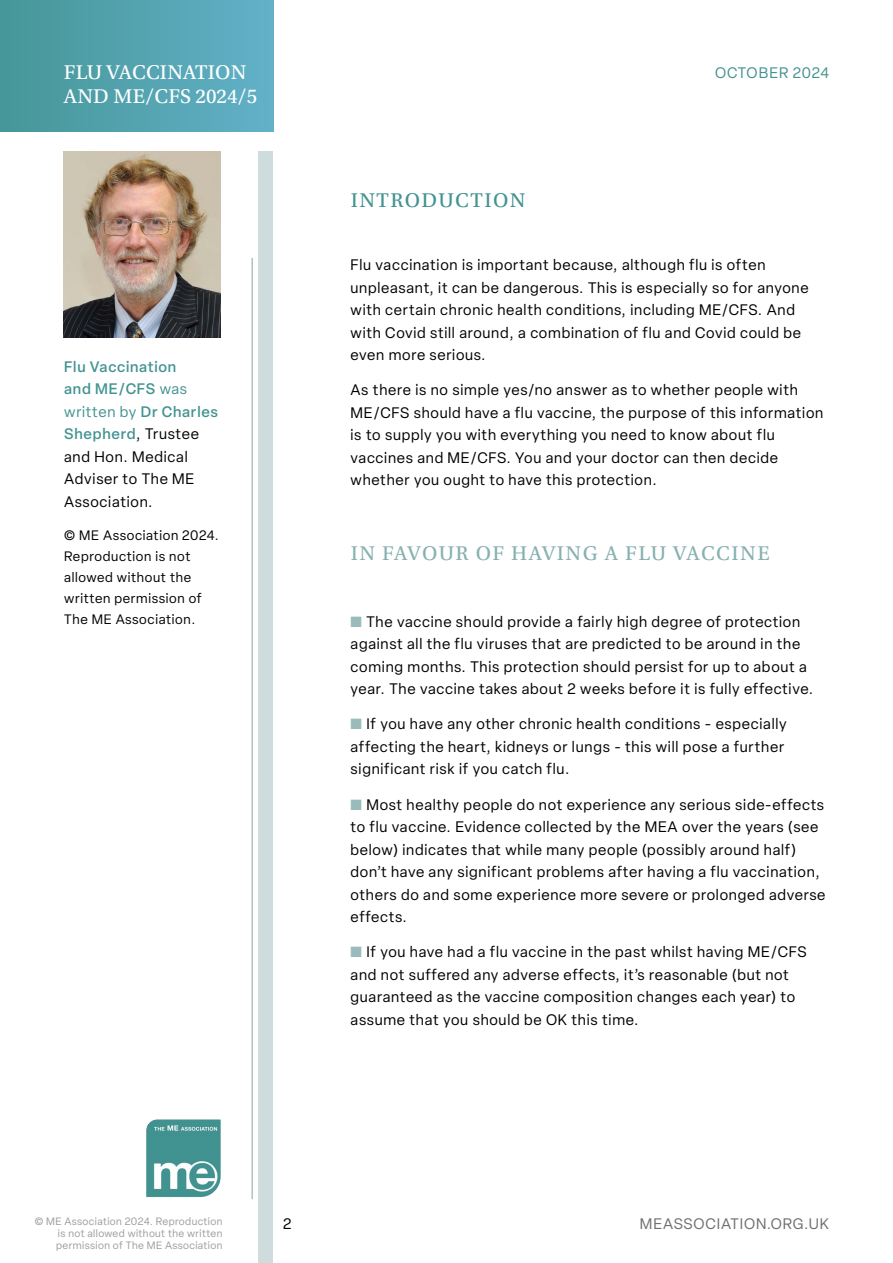
<style>
.page{position:relative;width:893px;height:1263px;background:#fff}
.page>*{position:absolute;margin:0;border:0;box-sizing:border-box;transform-origin:0 0}
.t1{font:21px "Utopia Std Capt";letter-spacing:.01em;color:#fff}
.t2{font:21px "Utopia Std Capt";letter-spacing:.07em;color:#87b1b0}
.t3{font:21px "Utopia Std Capt";letter-spacing:.07em;color:#429391}
.t4{font:15px/22.5px "Elza";letter-spacing:.05em;color:#000}
.t5{font:15px "Elza";letter-spacing:.06em;color:#706f6f}
.t6{font:15px "Elza";letter-spacing:.05em;color:#429391}
.t7{font:13.5px/21px "Elza";letter-spacing:.05em;color:#000}
.t8{font:10.5px/12px "Elza";letter-spacing:.04em;color:#9d9d9c}
.s1{font-weight:500;color:#429391}
.s2{color:#429391}
.s3{color:#9abbbb}
</style>
<div class="page">
<div style="left:0;top:0;width:273px;height:132px;background:linear-gradient(to right,#469697,#62b1c9)"></div>
<svg style="left:146px;top:1119px;width:75px;height:79px;background:#67a7a5"></svg>
<div style="left:258px;top:152px;width:15px;height:1111px;background:#cfdcdd"></div>
<hr style="left:251px;top:258px;width:2px;height:941px;background:#acc6c6">
<img style="left:63px;top:152px;width:158px;height:185px">
<h1 class="t1" style="left:64px;top:61px;width:184px">FLU VACCINATION</h1>
<p class="t6" style="left:715px;top:63px;width:116px">OCTOBER 2024</p>
<h1 class="t1" style="left:64px;top:85px;width:195px">AND ME/CFS 2024/5</h1>
<p class="t4" style="left:64px;top:355px;width:155px"><span class="s1">Flu Vaccination<br>and ME/CFS</span> <span class="s2">was written by</span> <span class="s1">Dr Charles<br>Shepherd</span>, Trustee and Hon. Medical<br>Adviser to The ME<br>Association.</p>
<p class="t7" style="left:64px;top:525px;width:156px">© ME Association 2024.<br>Reproduction is not allowed without the written permission of<br>The ME Association.</p>
<h1 class="t3" style="left:351px;top:189px;width:176px">INTRODUCTION</h1>
<p class="t4" style="left:351px;top:253px;width:460px">Flu vaccination is important because, although flu is often unpleasant, it can be dangerous. This is especially so for anyone with certain chronic health conditions, including ME/CFS. And with Covid still around, a combination of flu and Covid could be even more serious.</p>
<p class="t4" style="left:351px;top:379px;width:474px">As there is no simple yes/no answer as to whether people with ME/CFS should have a flu vaccine, the purpose of this information is to supply you with everything you need to know about flu vaccines and ME/CFS. You and your doctor can then decide whether you ought to have this protection.</p>
<h1 class="t2" style="left:351px;top:542px;width:420px">IN FAVOUR OF HAVING A FLU VACCINE</h1>
<p class="t4" style="left:351px;top:610px;width:464px"><span class="s3">■</span> The vaccine should provide a fairly high degree of protection against all the flu viruses that are predicted to be around in the coming months. This protection should persist for up to about a year. The vaccine takes about 2 weeks before it is fully effective.</p>
<p class="t4" style="left:351px;top:713px;width:438px"><span class="s3">■</span> If you have any other chronic health conditions - especially affecting the heart, kidneys or lungs - this will pose a further significant risk if you catch flu.</p>
<p class="t4" style="left:351px;top:793px;width:476px"><span class="s3">■</span> Most healthy people do not experience any serious side-effects to flu vaccine. Evidence collected by the MEA over the years (see below) indicates that while many people (possibly around half) don’t have any significant problems after having a flu vaccination, others do and some experience more severe or prolonged adverse effects.</p>
<p class="t4" style="left:351px;top:941px;width:458px"><span class="s3">■</span> If you have had a flu vaccine in the past whilst having ME/CFS and not suffered any adverse effects, it’s reasonable (but not guaranteed as the vaccine composition changes each year) to assume that you should be OK this time.</p>
<p class="t8" style="left:35px;top:1215px;width:189px">© ME Association 2024. Reproduction</p>
<p class="t4" style="left:283px;top:1212px;width:10px">2</p>
<p class="t5" style="left:640px;top:1214px;width:191px">MEASSOCIATION.ORG.UK</p>
<p class="t8" style="left:56px;top:1227px;width:168px">is not allowed without the written permission of The ME Association</p>
</div>
